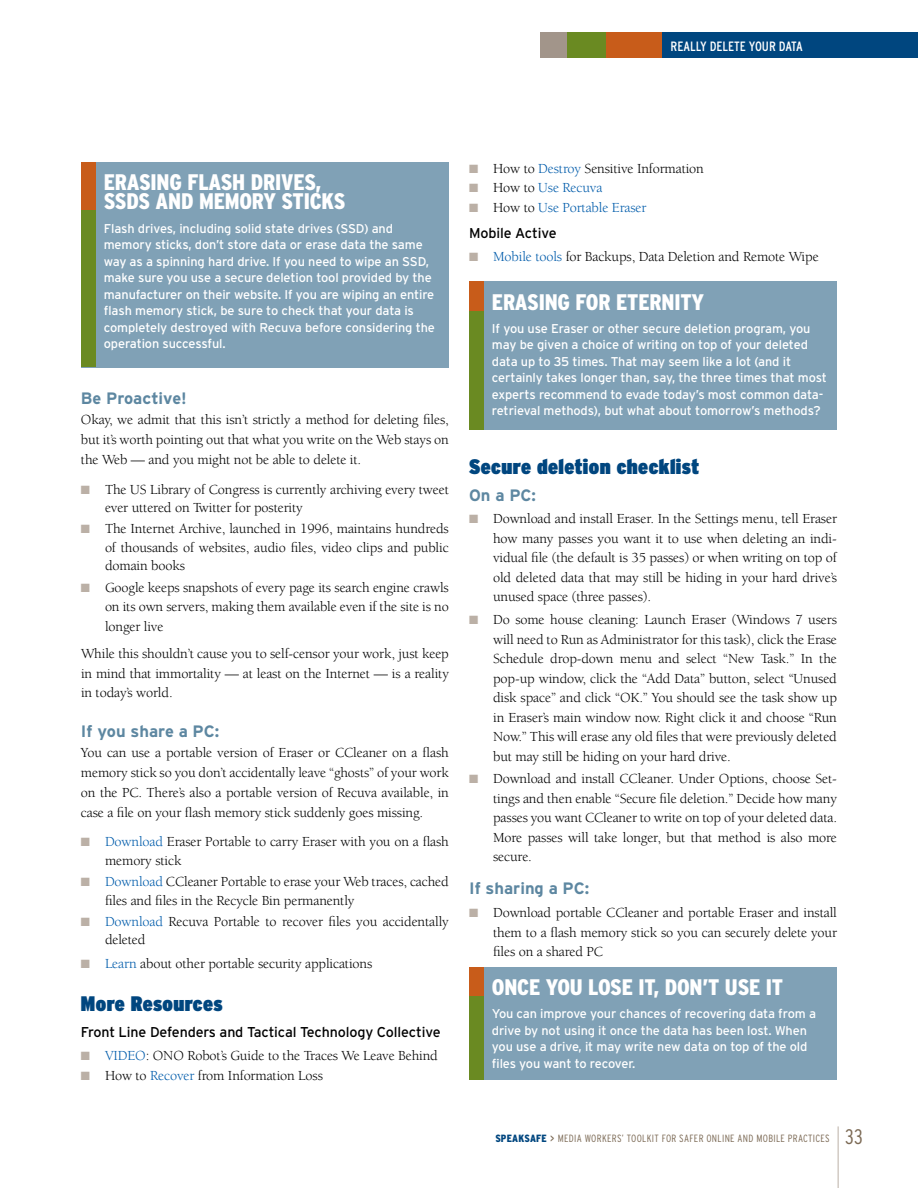
<style>
.page{position:relative;width:918px;height:1188px;background:#fff}
.page>*{position:absolute;margin:0;border:0;box-sizing:border-box;transform-origin:0 0}
.t1{font:900 condensed 22.5px/19.5px "Interstate";letter-spacing:-.01em;color:#fff}
.t2{font:900 condensed 21px "Interstate";letter-spacing:.02em;color:#00467f}
.t3{font:700 16.5px "Interstate";color:#5d87a1}
.t4{font:14.25px/19.5px "Berkeley";letter-spacing:-.01em;color:#000;text-align:justify}
.t5{font:14.25px "Interstate";letter-spacing:-.01em;color:#000}
.t6{font:14.25px "Berkeley";letter-spacing:-.01em;color:#005cab}
.t7{font:condensed 13.5px "Interstate";color:#fff}
.t8{font:12.75px/16.5px "Interstate";letter-spacing:-.01em;color:#fff}
.t9{font:300 condensed 10.5px "Interstate";letter-spacing:.03em;color:#7c6a55}
.s1{color:#bbb0a6}
.s2{color:#005cab}
.s3{color:#000}
.s4{font-weight:900;color:#00467f}
.s5{font-weight:400;font-stretch:normal}
.s6{font-size:21px}
</style>
<div class="page">
<hr style="left:838px;top:1126px;width:1px;height:62px;background:#bbb0a6">
<div style="left:662px;top:32px;width:256px;height:26px;background:#00467f"></div>
<div style="left:606px;top:32px;width:56px;height:26px;background:#c85c1a"></div>
<div style="left:566px;top:32px;width:40px;height:26px;background:#6a8a22"></div>
<div style="left:540px;top:32px;width:26px;height:26px;background:#a2958a"></div>
<div style="left:469px;top:282px;width:368px;height:148px;background:#80a1b6"></div>
<div style="left:469px;top:282px;width:15px;height:30px;background:#c85c1a"></div>
<div style="left:469px;top:311px;width:15px;height:119px;background:#6a8a22"></div>
<div style="left:81px;top:162px;width:368px;height:205px;background:#80a1b6"></div>
<div style="left:81px;top:162px;width:14px;height:49px;background:#c85c1a"></div>
<div style="left:81px;top:211px;width:14px;height:156px;background:#6a8a22"></div>
<div style="left:469px;top:967px;width:368px;height:113px;background:#80a1b6"></div>
<div style="left:469px;top:967px;width:15px;height:30px;background:#c85c1a"></div>
<div style="left:469px;top:997px;width:15px;height:83px;background:#6a8a22"></div>
<p class="t7" style="left:671px;top:39px;width:134px">REALLY DELETE YOUR DATA</p>
<h1 class="t1" style="left:104px;top:172px;width:243px">ERASING FLASH DRIVES,<br>SSDS AND MEMORY STICKS</h1>
<p class="t8" style="left:104px;top:220px;width:333px">Flash drives, including solid state drives (SSD) and memory sticks, don’t store data or erase data the same way as a spinning hard drive. If you need to wipe an SSD, make sure you use a secure deletion tool provided by the manufacturer on their website. If you are wiping an entire flash memory stick, be sure to check that your data is completely destroyed with Recuva before considering the operation successful.</p>
<p class="t3" style="left:81px;top:389px;width:107px">Be Proactive!</p>
<p class="t4" style="left:81px;top:410px;width:369px">Okay, we admit that this isn’t strictly a method for deleting files, but it’s worth pointing out that what you write on the Web stays on the Web — and you might not be able to delete it.</p>
<p class="t4" style="left:105px;top:480px;width:345px;line-height:18.3px;text-indent:-24px"><span class="s1">■</span> The US Library of Congress is currently archiving every tweet ever uttered on Twitter for posterity</p>
<p class="t4" style="left:105px;top:520px;width:345px;line-height:18.3px;text-indent:-24px"><span class="s1">■</span> The Internet Archive, launched in 1996, maintains hundreds of thousands of websites, audio files, video clips and public domain books</p>
<p class="t4" style="left:105px;top:577px;width:345px;text-indent:-24px"><span class="s1">■</span> Google keeps snapshots of every page its search engine crawls on its own servers, making them available even if the site is no longer live</p>
<p class="t4" style="left:81px;top:644px;width:369px">While this shouldn’t cause you to self-censor your work, just keep in mind that immortality — at least on the Internet — is a reality in today’s world.</p>
<p class="t3" style="left:81px;top:722px;width:140px">If you share a PC:</p>
<p class="t4" style="left:81px;top:743px;width:369px">You can use a portable version of Eraser or CCleaner on a flash memory stick so you don’t accidentally leave “ghosts” of your work on the PC. There’s also a portable version of Recuva available, in case a file on your flash memory stick suddenly goes missing.</p>
<p class="t4" style="left:105px;top:833px;width:345px;line-height:18.3px;text-indent:-24px"><span class="s1">■</span> <span class="s2">Download</span> Eraser Portable to carry Eraser with you on a flash memory stick</p>
<p class="t4" style="left:105px;top:873px;width:345px;line-height:18.3px;text-indent:-24px"><span class="s1">■</span> <span class="s2">Download</span> CCleaner Portable to erase your Web traces, cached files and files in the Recycle Bin permanently</p>
<p class="t4" style="left:105px;top:913px;width:345px;line-height:18.3px;text-indent:-24px"><span class="s1">■</span> <span class="s2">Download</span> Recuva Portable to recover files you accidentally deleted</p>
<p class="t4" style="left:81px;top:954px;width:293px"><span class="s1">■</span> <span class="s2">Learn</span> about other portable security applications</p>
<h2 class="t2" style="left:81px;top:991px;width:143px">More Resources</h2>
<p class="t5" style="left:81px;top:1024px;width:361px">Front Line Defenders and Tactical Technology Collective</p>
<p class="t4" style="left:81px;top:1046px;width:358px"><span class="s1">■</span> <span class="s2">VIDEO</span>: ONO Robot’s Guide to the Traces We Leave Behind</p>
<p class="t4" style="left:81px;top:1066px;width:243px"><span class="s1">■</span> How to <span class="s2">Recover</span> from Information Loss</p>
<p class="t4" style="left:469px;top:159px;width:236px"><span class="s1">■</span> How to <span class="s2">Destroy</span> Sensitive Information</p>
<p class="t6" style="left:469px;top:180px;width:135px"><span class="s1">■</span> <span class="s3">How to</span> Use Recuva</p>
<p class="t6" style="left:469px;top:200px;width:179px"><span class="s1">■</span> <span class="s3">How to</span> Use Portable Eraser</p>
<p class="t5" style="left:469px;top:225px;width:89px">Mobile Active</p>
<p class="t4" style="left:469px;top:247px;width:351px"><span class="s1">■</span> <span class="s2">Mobile tools</span> for Backups, Data Deletion and Remote Wipe</p>
<h1 class="t1" style="left:492px;top:292px;width:214px">ERASING FOR ETERNITY</h1>
<p class="t8" style="left:492px;top:320px;width:337px">If you use Eraser or other secure deletion program, you may be given a choice of writing on top of your deleted data up to 35 times. That may seem like a lot (and it certainly takes longer than, say, the three times that most experts recommend to evade today’s most common data&shy;retrieval methods), but what about tomorrow’s methods?</p>
<h2 class="t2" style="left:469px;top:455px;width:231px">Secure deletion checklist</h2>
<p class="t3" style="left:469px;top:486px;width:69px">On a PC:</p>
<p class="t4" style="left:493px;top:509px;width:345px;text-indent:-24px"><span class="s1">■</span> Download and install Eraser. In the Settings menu, tell Eraser how many passes you want it to use when deleting an indi&shy;vidual file (the default is 35 passes) or when writing on top of old deleted data that may still be hiding in your hard drive’s unused space (three passes).</p>
<p class="t4" style="left:493px;top:610px;width:345px;text-indent:-24px"><span class="s1">■</span> Do some house cleaning: Launch Eraser (Windows 7 users will need to Run as Administrator for this task), click the Erase Schedule drop-down menu and select “New Task.” In the pop-up window, click the “Add Data” button, select “Unused disk space” and click “OK.” You should see the task show up in Eraser’s main window now. Right click it and choose “Run Now.” This will erase any old files that were previously deleted but may still be hiding on your hard drive.</p>
<p class="t4" style="left:493px;top:769px;width:345px;text-indent:-24px"><span class="s1">■</span> Download and install CCleaner. Under Options, choose Set&shy;tings and then enable “Secure file deletion.” Decide how many passes you want CCleaner to write on top of your deleted data.<br>More passes will take longer, but that method is also more secure.</p>
<p class="t3" style="left:469px;top:879px;width:122px">If sharing a PC:</p>
<p class="t4" style="left:493px;top:903px;width:345px;text-indent:-24px"><span class="s1">■</span> Download portable CCleaner and portable Eraser and install them to a flash memory stick so you can securely delete your files on a shared PC</p>
<h1 class="t1" style="left:492px;top:977px;width:293px">ONCE YOU LOSE IT, DON’T USE IT</h1>
<p class="t8" style="left:492px;top:1005px;width:326px">You can improve your chances of recovering data from a drive by not using it once the data has been lost. When you use a drive, it may write new data on top of the old files you want to recover.</p>
<p class="t9" style="left:495px;top:1133px;width:369px"><span class="s4">SPEAKSAFE</span> <span class="s5">&gt;</span> MEDIA WORKERS’ TOOLKIT FOR SAFER ONLINE AND MOBILE PRACTICES <span class="s6">33</span></p>
</div>
